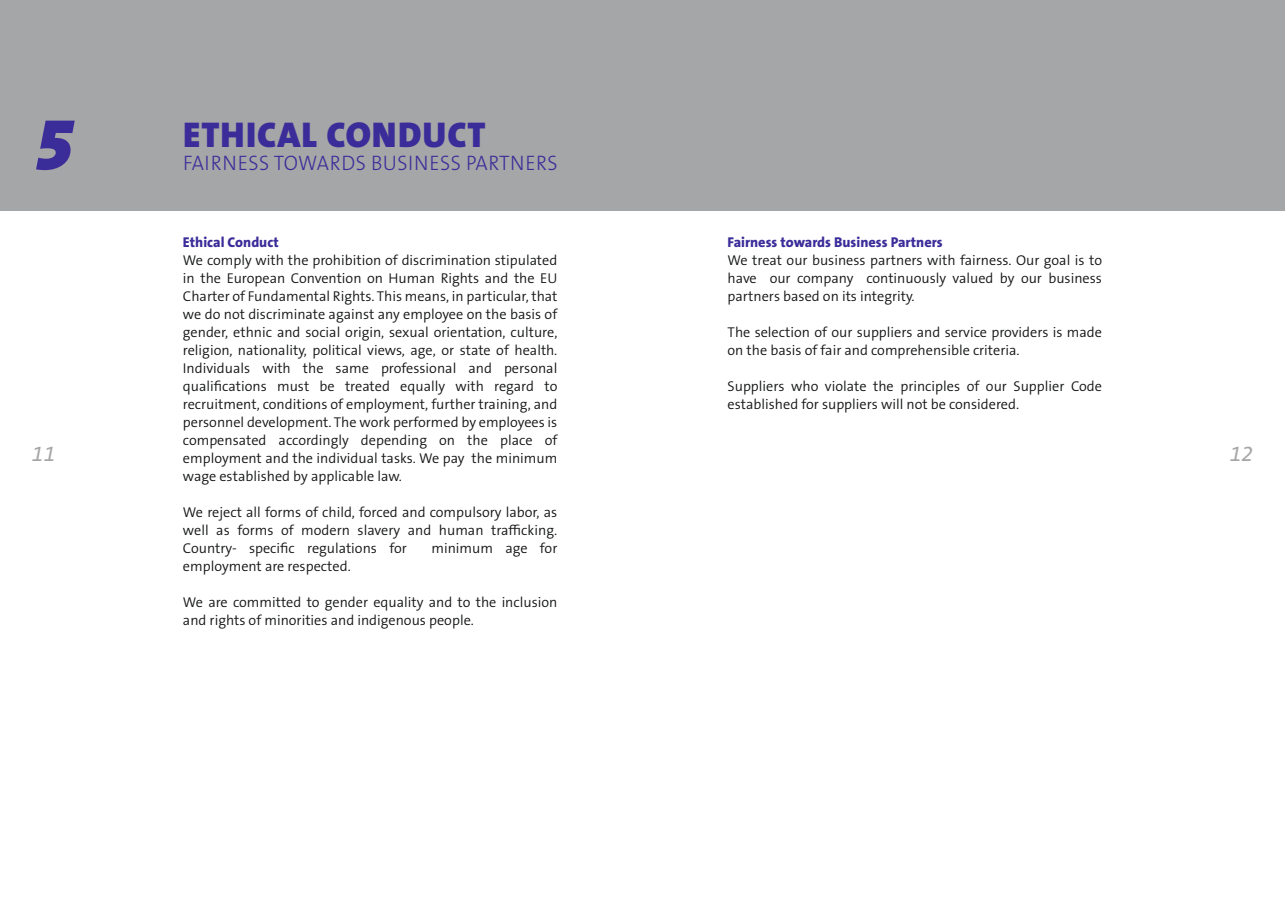
<style>
.page{position:relative;width:1285px;height:919px;background:#fff}
.page>*{position:absolute;margin:0;border:0;box-sizing:border-box;transform-origin:0 0}
.t1{font:italic 900 72px "The Sans B W9";color:#3a2d9a}
.t2{font:900 36px "The Sans B W9";letter-spacing:.025em;color:#3a2d9a}
.t3{font:300 21px "The Sans B W3";letter-spacing:.025em;color:#3a2d9a;scale:.96 1}
.t4{font:italic 21px "The Sans B W5 Plain";color:#a5a6a7}
.Fließtext{font:300 14.25px/18px "The Sans B W4";color:#151616;text-align:justify}
.Fließtext-2{font:800 14.25px "The Sans B W8";color:#3a2d9a}
</style>
<div class="page">
<div style="left:0;top:0;width:1284px;height:211px;background:#a5a6a7"></div>
<p class="t1" style="left:34px;top:97px;width:41px">5</p>
<p class="t2" style="left:183px;top:112px;width:304px">ETHICAL CONDUCT</p>
<p class="t3" style="left:183px;top:149px;width:391px">FAIRNESS TOWARDS BUSINESS PARTNERS</p>
<p class="Fließtext-2" style="left:183px;top:233px;width:97px">Ethical Conduct</p>
<p class="Fließtext" style="left:183px;top:251px;width:376px">We comply with the prohibition of discrimination stipulated in the European Convention on Human Rights and the EU Charter of Fundamental Rights. This means, in particular, that</p>
<p class="Fließtext" style="left:183px;top:305px;width:376px">we do not discriminate against any employee on the basis of gender, ethnic and social origin, sexual orientation, culture, religion, nationality, political views, age, or state of health.<br>Individuals with the same professional and personal qualifications must be treated equally with regard to recruitment, conditions of employment, further training, and</p>
<p class="Fließtext" style="left:183px;top:413px;width:376px">personnel development. The work performed by employees is compensated accordingly depending on the place of employment and the individual tasks. We pay the minimum wage established by applicable law.</p>
<p class="Fließtext" style="left:183px;top:503px;width:376px">We reject all forms of child, forced and compulsory labor, as well as forms of modern slavery and human trafficking.<br>Country- specific regulations for</p>
<p class="Fließtext-2" style="left:727px;top:233px;width:217px">Fairness towards Business Partners</p>
<p class="Fließtext" style="left:727px;top:251px;width:376px">We treat our business partners with fairness. Our goal is to have our company continuously valued by our business</p>
<p class="Fließtext" style="left:727px;top:287px;width:188px">partners based on its integrity.</p>
<p class="Fließtext" style="left:727px;top:323px;width:376px">The selection of our suppliers and service providers is made on the basis of fair and comprehensible criteria.</p>
<p class="Fließtext" style="left:727px;top:377px;width:376px">Suppliers who violate the principles of our Supplier Code established for suppliers will not be considered.</p>
<p class="t4" style="left:32px;top:440px;width:25px">11</p>
<p class="t4" style="left:1229px;top:440px;width:25px">12</p>
<p class="Fließtext" style="left:431px;top:539px;width:127px">minimum age for</p>
<p class="Fließtext" style="left:183px;top:557px;width:169px">employment are respected.</p>
<p class="Fließtext" style="left:183px;top:593px;width:376px">We are committed to gender equality and to the inclusion and rights of minorities and indigenous people.</p>
</div>
